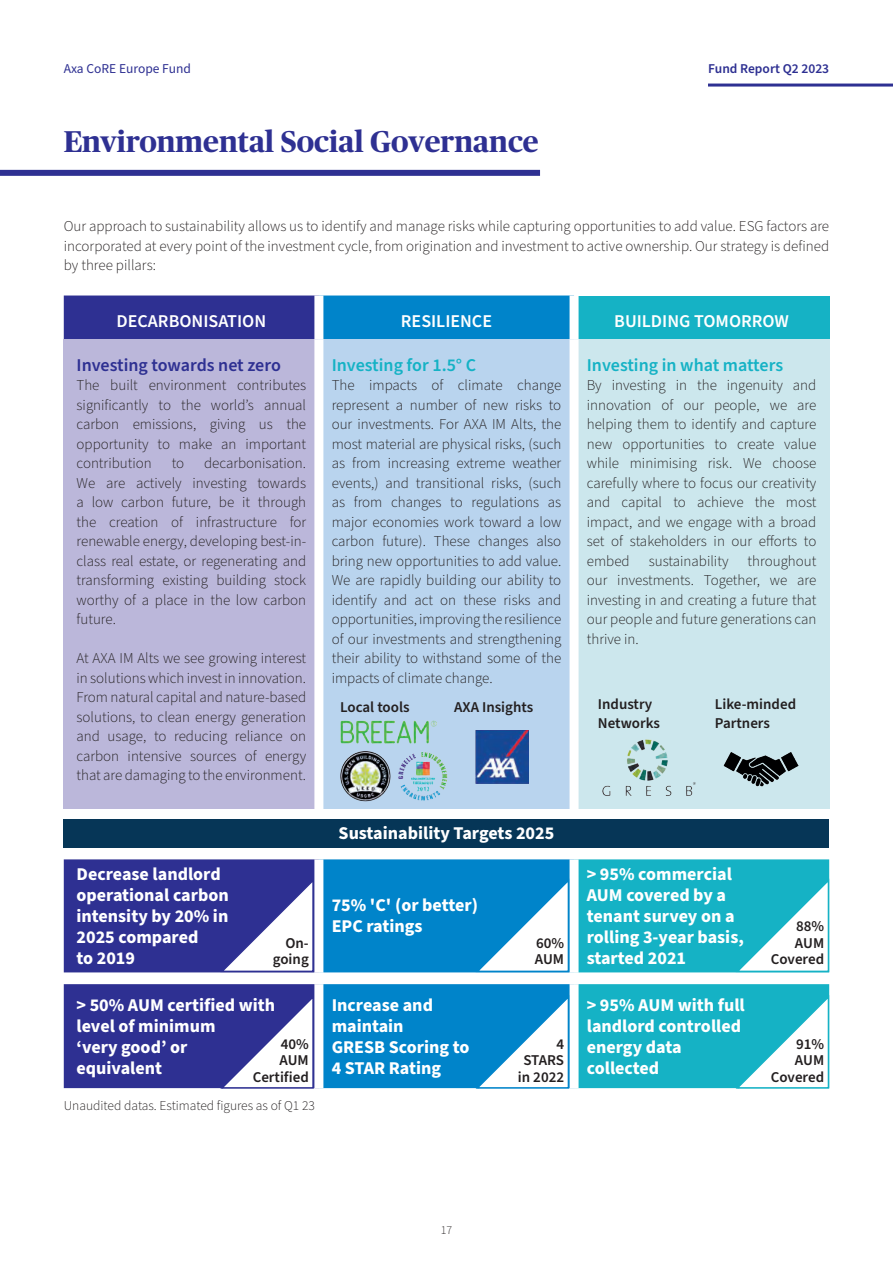
<style>
.page{position:relative;width:893px;height:1263px;background:#fff}
.page>*{position:absolute;margin:0;border:0;box-sizing:border-box;transform-origin:0 0}
.t1{font:700 30px "Publico Headline";color:#2e3092}
.t2{font:700 18px/21px "Source Sans Pro";color:#fff}
.t3{font:600 18px "Source Sans Pro";color:#fff}
.t4{font:600 18px "Source Sans Pro";color:#15b2c5}
.t5{font:600 18px "Source Sans Pro";color:#2e3092}
.t6{font:300 15px/19.5px "Source Sans Pro";color:#231f20;text-align:justify}
.t7{font:600 15px/16.5px "Source Sans Pro";color:#231f20;text-align:right}
.t8{font:300 13.5px "Source Sans Pro";color:#231f20}
.t9{font:13.5px "Source Sans Pro";color:#2e3092}
.t10{font:600 13.5px "Source Sans Pro";color:#2e3092}
.t11{font:300 12px "Source Sans Pro";color:#231f20}
</style>
<div class="page">
<hr style="left:708px;top:84px;width:185px;height:3px;background:#2e3092">
<svg style="left:64px;top:295px;width:250px;height:793px;background:#4d4fa2"></svg>
<svg style="left:323px;top:295px;width:247px;height:793px;background:#2897d2"></svg>
<div style="left:574px;top:295px;width:255px;height:44px;background:#15b2c5"></div>
<div style="left:64px;top:339px;width:255px;height:470px;background:#bbb7da"></div>
<div style="left:319px;top:339px;width:255px;height:470px;background:#b9d4ee"></div>
<div style="left:574px;top:339px;width:255px;height:470px;background:#cce7ed"></div>
<div style="left:64px;top:819px;width:765px;height:29px;background:#063657"></div>
<svg style="left:579px;top:859px;width:250px;height:229px;background:#26b7c9"></svg>
<div style="left:570px;top:295px;width:9px;height:44px;background:#fff"></div>
<div style="left:314px;top:339px;width:9px;height:470px;background:#fff"></div>
<div style="left:570px;top:339px;width:9px;height:470px;background:#fff"></div>
<div style="left:0;top:170px;width:540px;height:6px;background:#2e3092"></div>
<img style="left:602px;top:739px;width:94px;height:57px">
<img style="left:723px;top:752px;width:75px;height:34px">
<img style="left:475px;top:730px;width:54px;height:54px">
<img style="left:340px;top:720px;width:96px;height:23px">
<img style="left:340px;top:751px;width:51px;height:51px">
<img style="left:398px;top:752px;width:50px;height:49px">
<svg style="left:220px;top:877px;width:95px;height:96px"></svg>
<svg style="left:475px;top:877px;width:95px;height:96px"></svg>
<svg style="left:735px;top:877px;width:95px;height:96px"></svg>
<svg style="left:220px;top:993px;width:95px;height:96px"></svg>
<svg style="left:475px;top:993px;width:95px;height:96px"></svg>
<svg style="left:735px;top:993px;width:95px;height:96px"></svg>
<p class="t9" style="left:64px;top:59px;width:129px">Axa CoRE Europe Fund</p>
<p class="t10" style="left:708px;top:59px;width:123px">Fund Report Q2 2023</p>
<h1 class="t1" style="left:64px;top:120px;width:476px">Environmental Social Governance</h1>
<p class="t6" style="left:64px;top:217px;width:767px">Our approach to sustainability allows us to identify and manage risks while capturing opportunities to add value. ESG factors are incorporated at every point of the investment cycle, from origination and investment to active ownership. Our strategy is defined by three pillars:</p>
<p class="t3" style="left:117px;top:309px;width:151px">DECARBONISATION</p>
<p class="t3" style="left:401px;top:309px;width:93px">RESILIENCE</p>
<p class="t3" style="left:614px;top:309px;width:176px">BUILDING TOMORROW</p>
<p class="t5" style="left:77px;top:353px;width:206px">Investing towards net zero</p>
<p class="t6" style="left:77px;top:376px;width:231px">The built environment contributes significantly to the world’s annual carbon emissions, giving us the opportunity to make an important contribution</p>
<p class="t4" style="left:332px;top:353px;width:146px">Investing for 1.5° C</p>
<p class="t6" style="left:332px;top:376px;width:231px">The impacts of climate change represent a number of new risks to our investments. For AXA IM Alts, the most material are physical risks, (such as from increasing extreme weather events,) and transitional risks, (such as from changes to regulations as major economies work toward a low carbon future). These changes also bring new opportunities to add value.<br>We are rapidly building our ability to identify and act on these risks and opportunities, improving the resilience of our investments and strengthening their ability to withstand some of the impacts of climate change.</p>
<p class="t4" style="left:587px;top:353px;width:198px">Investing in what matters</p>
<p class="t6" style="left:587px;top:376px;width:231px">By investing in the ingenuity and innovation of our people, we are helping them to identify and capture new opportunities to create value while minimising risk. We choose carefully where to focus our creativity and capital to achieve the most impact, and we engage with a broad set of stakeholders in our efforts to embed</p>
<p class="t6" style="left:77px;top:454px;width:231px;text-indent:128px">decarbonisation.<br>We are actively investing towards a low carbon future, be it through the creation of infrastructure for renewable energy, developing best-in&shy;class real estate, or regenerating and transforming existing building stock worthy of a place in the low carbon future.</p>
<p class="t6" style="left:77px;top:649px;width:231px">At AXA IM Alts we see growing interest in solutions which invest in innovation.<br>From natural capital and nature-based solutions, to clean energy generation and usage, to reducing reliance on carbon intensive sources of energy that are damaging to the environment.</p>
<p class="t6" style="left:172px;top:454px;width:14px">to</p>
<p class="t6" style="left:587px;top:551px;width:231px;text-indent:161px">throughout our investments. Together, we are investing in and creating a future that our people and future generations can thrive in.</p>
<p class="t6" style="left:649px;top:551px;width:81px">sustainability</p>
<p class="t7" style="left:340px;top:699px;width:71px">Local tools</p>
<p class="t7" style="left:454px;top:699px;width:81px">AXA Insights</p>
<p class="t7" style="left:598px;top:695px;width:64px;line-height:19.5px;text-align:left">Industry<br>Networks</p>
<p class="t7" style="left:715px;top:695px;width:83px;line-height:19.5px;text-align:left">Like-minded<br>Partners</p>
<p class="t2" style="left:77px;top:864px;width:154px">Decrease landlord operational carbon intensity by 20% in<br>2025 compared<br>to 2019</p>
<p class="t2" style="left:339px;top:823px;width:217px">Sustainability Targets 2025</p>
<p class="t2" style="left:332px;top:895px;width:148px">75% 'C' (or better)<br>EPC ratings</p>
<p class="t7" style="left:273px;top:935px;width:37px">On&shy;going</p>
<p class="t7" style="left:535px;top:935px;width:31px;text-align:left">60%<br>AUM</p>
<p class="t2" style="left:587px;top:864px;width:159px">&gt; 95% commercial<br>AUM covered by a tenant survey on a rolling 3-year basis, started 2021</p>
<p class="t7" style="left:771px;top:919px;width:55px">88%<br>AUM<br>Covered</p>
<p class="t2" style="left:77px;top:994px;width:200px">&gt; 50% AUM certified with level of minimum<br>‘very good’ or equivalent</p>
<p class="t2" style="left:332px;top:994px;width:139px">Increase and maintain<br>GRESB Scoring to<br>4 STAR Rating</p>
<p class="t2" style="left:587px;top:994px;width:160px">&gt; 95% AUM with full landlord controlled energy data collected</p>
<p class="t8" style="left:64px;top:1096px;width:253px">Unaudited datas. Estimated figures as of Q1 23</p>
<p class="t7" style="left:253px;top:1036px;width:58px">40%<br>AUM<br>Certified</p>
<p class="t7" style="left:518px;top:1036px;width:48px">4<br>STARS in 2022</p>
<p class="t7" style="left:771px;top:1036px;width:55px">91%<br>AUM<br>Covered</p>
<p class="t11" style="left:441px;top:1222px;width:13px">17</p>
</div>
